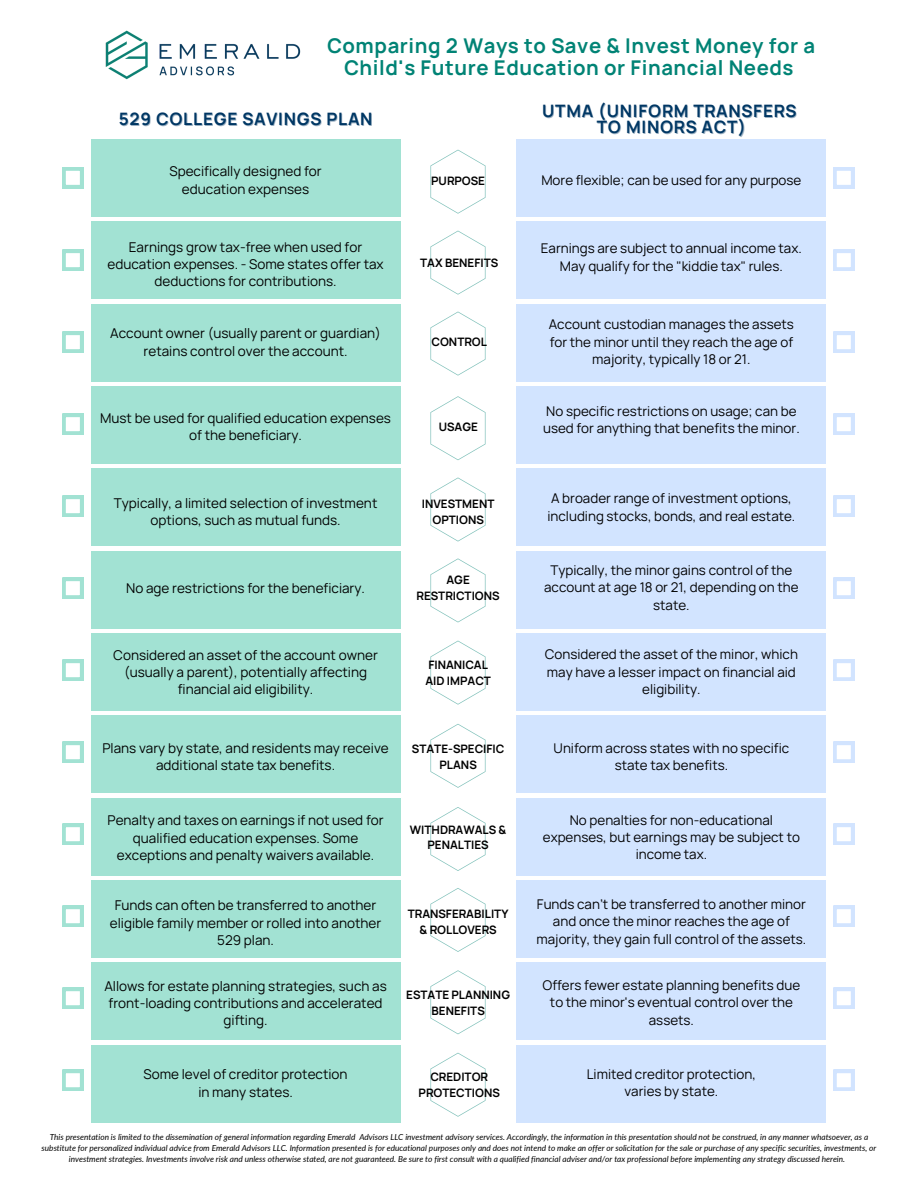
<style>
.page{position:relative;width:918px;height:1188px;background:#fff}
.page>*{position:absolute;margin:0;border:0;box-sizing:border-box;transform-origin:0 0}
.t1{font:700 19.5px/22.5px "Manrope 3";letter-spacing:.03em;color:#008375;text-align:center}
.t2{font:700 16.5px "Manrope 3";letter-spacing:.045em;color:#003764}
.t3{font:12.9px/17.4px "Manrope 3";color:#000;text-align:center}
.t4{font:700 11.1px "Manrope 3";color:#000}
.t5{font:italic 8.25px/10.9px "Lato";color:#000;text-align:center}
</style>
<div class="page">
<svg style="left:833px;top:167px;width:21px;height:21px"></svg>
<svg style="left:833px;top:250px;width:21px;height:21px"></svg>
<svg style="left:833px;top:332px;width:21px;height:21px"></svg>
<svg style="left:833px;top:414px;width:21px;height:21px"></svg>
<svg style="left:833px;top:496px;width:21px;height:21px"></svg>
<svg style="left:833px;top:578px;width:21px;height:21px"></svg>
<svg style="left:833px;top:660px;width:21px;height:21px"></svg>
<svg style="left:833px;top:742px;width:21px;height:21px"></svg>
<svg style="left:833px;top:824px;width:21px;height:21px"></svg>
<svg style="left:833px;top:906px;width:21px;height:21px"></svg>
<svg style="left:833px;top:988px;width:21px;height:21px"></svg>
<svg style="left:833px;top:1070px;width:21px;height:21px"></svg>
<div style="left:516px;top:221px;width:309px;height:78px;background:#d2e4ff"></div>
<div style="left:516px;top:304px;width:309px;height:78px;background:#d2e4ff"></div>
<div style="left:516px;top:386px;width:309px;height:78px;background:#d2e4ff"></div>
<div style="left:516px;top:468px;width:309px;height:78px;background:#d2e4ff"></div>
<div style="left:516px;top:551px;width:309px;height:78px;background:#d2e4ff"></div>
<div style="left:516px;top:715px;width:309px;height:78px;background:#d2e4ff"></div>
<div style="left:516px;top:633px;width:309px;height:78px;background:#d2e4ff"></div>
<div style="left:516px;top:798px;width:309px;height:78px;background:#d2e4ff"></div>
<div style="left:516px;top:880px;width:309px;height:78px;background:#d2e4ff"></div>
<div style="left:516px;top:962px;width:309px;height:78px;background:#d2e4ff"></div>
<div style="left:516px;top:1045px;width:309px;height:77px;background:#d2e4ff"></div>
<div style="left:516px;top:139px;width:309px;height:78px;background:#d2e4ff"></div>
<div style="left:91px;top:221px;width:309px;height:78px;background:#a2e2d3"></div>
<div style="left:91px;top:304px;width:309px;height:78px;background:#a2e2d3"></div>
<div style="left:91px;top:386px;width:309px;height:78px;background:#a2e2d3"></div>
<div style="left:91px;top:468px;width:309px;height:78px;background:#a2e2d3"></div>
<div style="left:91px;top:551px;width:309px;height:78px;background:#a2e2d3"></div>
<div style="left:91px;top:715px;width:309px;height:78px;background:#a2e2d3"></div>
<div style="left:91px;top:633px;width:309px;height:78px;background:#a2e2d3"></div>
<div style="left:91px;top:798px;width:309px;height:78px;background:#a2e2d3"></div>
<div style="left:91px;top:880px;width:309px;height:78px;background:#a2e2d3"></div>
<div style="left:91px;top:962px;width:309px;height:78px;background:#a2e2d3"></div>
<div style="left:91px;top:1045px;width:309px;height:77px;background:#a2e2d3"></div>
<div style="left:91px;top:139px;width:309px;height:78px;background:#a2e2d3"></div>
<svg style="left:62px;top:167px;width:21px;height:21px"></svg>
<svg style="left:62px;top:250px;width:21px;height:21px"></svg>
<svg style="left:62px;top:332px;width:21px;height:21px"></svg>
<svg style="left:62px;top:414px;width:21px;height:21px"></svg>
<svg style="left:62px;top:496px;width:21px;height:21px"></svg>
<svg style="left:62px;top:578px;width:21px;height:21px"></svg>
<svg style="left:62px;top:660px;width:21px;height:21px"></svg>
<svg style="left:62px;top:742px;width:21px;height:21px"></svg>
<svg style="left:62px;top:824px;width:21px;height:21px"></svg>
<svg style="left:62px;top:906px;width:21px;height:21px"></svg>
<svg style="left:62px;top:988px;width:21px;height:21px"></svg>
<svg style="left:62px;top:1070px;width:21px;height:21px"></svg>
<svg style="left:430px;top:150px;width:56px;height:64px"></svg>
<svg style="left:430px;top:231px;width:56px;height:64px"></svg>
<svg style="left:430px;top:311px;width:56px;height:65px"></svg>
<svg style="left:430px;top:396px;width:56px;height:64px"></svg>
<svg style="left:430px;top:724px;width:56px;height:64px"></svg>
<svg style="left:430px;top:807px;width:56px;height:64px"></svg>
<svg style="left:430px;top:888px;width:56px;height:64px"></svg>
<svg style="left:430px;top:970px;width:56px;height:64px"></svg>
<svg style="left:430px;top:1053px;width:56px;height:64px"></svg>
<svg style="left:430px;top:477px;width:56px;height:65px"></svg>
<svg style="left:430px;top:558px;width:56px;height:65px"></svg>
<svg style="left:430px;top:641px;width:56px;height:64px"></svg>
<img style="left:105px;top:30px;width:196px;height:50px">
<p class="t1" style="left:327px;top:34px;width:490px">Comparing 2 Ways to Save &amp; Invest Money for a<br>Child's Future Education or Financial Needs</p>
<p class="t2" style="left:119px;top:107px;width:255px">529 COLLEGE SAVINGS PLAN</p>
<p class="t2" style="left:542px;top:100px;width:256px">UTMA (UNIFORM TRANSFERS</p>
<p class="t2" style="left:597px;top:115px;width:151px">TO MINORS ACT)</p>
<p class="t3" style="left:169px;top:163px;width:154px">Specifically designed for</p>
<p class="t3" style="left:182px;top:180px;width:129px">education expenses</p>
<p class="t3" style="left:107px;top:238px;width:278px">Earnings grow tax-free when used for education expenses. - Some states offer tax deductions for contributions.</p>
<p class="t3" style="left:110px;top:325px;width:272px">Account owner (usually parent or guardian) retains control over the account.</p>
<p class="t4" style="left:431px;top:173px;width:55px">PURPOSE</p>
<p class="t4" style="left:420px;top:255px;width:80px">TAX BENEFITS</p>
<p class="t4" style="left:432px;top:334px;width:57px">CONTROL</p>
<p class="t3" style="left:100px;top:410px;width:292px">Must be used for qualified education expenses of the beneficiary.</p>
<p class="t4" style="left:439px;top:419px;width:41px">USAGE</p>
<p class="t3" style="left:114px;top:495px;width:265px">Typically, a limited selection of investment options, such as mutual funds.</p>
<p class="t3" style="left:126px;top:579px;width:240px">No age restrictions for the beneficiary.</p>
<p class="t4" style="left:422px;top:496px;width:74px">INVESTMENT</p>
<p class="t4" style="left:432px;top:512px;width:53px">OPTIONS</p>
<p class="t4" style="left:446px;top:572px;width:25px">AGE</p>
<p class="t4" style="left:417px;top:588px;width:85px">RESTRICTIONS</p>
<p class="t3" style="left:113px;top:646px;width:266px">Considered an asset of the account owner (usually a parent), potentially affecting financial aid eligibility.</p>
<p class="t3" style="left:102px;top:740px;width:288px">Plans vary by state, and residents may receive additional state tax benefits.</p>
<p class="t3" style="left:108px;top:812px;width:278px">Penalty and taxes on earnings if not used for qualified education expenses. Some exceptions and penalty waivers available.</p>
<p class="t3" style="left:110px;top:897px;width:273px">Funds can often be transferred to another eligible family member or rolled into another<br>529 plan.</p>
<p class="t3" style="left:104px;top:977px;width:284px">Allows for estate planning strategies, such as front-loading contributions and accelerated gifting.</p>
<p class="t3" style="left:144px;top:1066px;width:206px">Some level of creditor protection</p>
<p class="t3" style="left:198px;top:1083px;width:96px">in many states.</p>
<p class="t4" style="left:428px;top:657px;width:61px">FINANICAL</p>
<p class="t4" style="left:425px;top:673px;width:67px">AID IMPACT</p>
<p class="t4" style="left:412px;top:741px;width:94px">STATE-SPECIFIC</p>
<p class="t4" style="left:440px;top:757px;width:39px">PLANS</p>
<p class="t4" style="left:410px;top:822px;width:98px">WITHDRAWALS &amp;</p>
<p class="t4" style="left:428px;top:838px;width:63px">PENALTIES</p>
<p class="t4" style="left:408px;top:906px;width:102px">TRANSFERABILITY</p>
<p class="t4" style="left:420px;top:922px;width:79px">&amp; ROLLOVERS</p>
<p class="t4" style="left:406px;top:987px;width:105px">ESTATE PLANNING</p>
<p class="t4" style="left:432px;top:1003px;width:55px">BENEFITS</p>
<p class="t4" style="left:430px;top:1069px;width:59px">CREDITOR</p>
<p class="t4" style="left:419px;top:1085px;width:83px">PROTECTIONS</p>
<p class="t3" style="left:541px;top:171px;width:262px">More flexible; can be used for any purpose</p>
<p class="t3" style="left:541px;top:240px;width:262px">Earnings are subject to annual income tax.<br>May qualify for the "kiddie tax" rules.</p>
<p class="t3" style="left:549px;top:316px;width:247px">Account custodian manages the assets for the minor until they reach the age of majority, typically 18 or 21.</p>
<p class="t3" style="left:543px;top:402px;width:258px;text-align:left">No specific restrictions on usage; can be used for anything that benefits the minor.</p>
<p class="t3" style="left:547px;top:490px;width:249px;text-align:left">A broader range of investment options, including stocks, bonds, and real estate.</p>
<p class="t3" style="left:544px;top:561px;width:256px">Typically, the minor gains control of the account at age 18 or 21, depending on the state.</p>
<p class="t3" style="left:545px;top:646px;width:255px">Considered the asset of the minor, which may have a lesser impact on financial aid eligibility.</p>
<p class="t3" style="left:554px;top:739px;width:237px">Uniform across states with no specific state tax benefits.</p>
<p class="t3" style="left:543px;top:811px;width:259px">No penalties for non-educational expenses, but earnings may be subject to income tax.</p>
<p class="t3" style="left:537px;top:895px;width:271px">Funds can’t be transferred to another minor and once the minor reaches the age of majority, they gain full control of the assets.</p>
<p class="t3" style="left:543px;top:976px;width:259px">Offers fewer estate planning benefits due to the minor's eventual control over the assets.</p>
<p class="t3" style="left:587px;top:1065px;width:171px">Limited creditor protection,</p>
<p class="t3" style="left:625px;top:1083px;width:95px">varies by state.</p>
<p class="t5" style="left:42px;top:1131px;width:836px">This presentation is limited to the dissemination of general information regarding Emerald Advisors LLC investment advisory services. Accordingly, the information in this presentation should not be construed, in any manner whatsoever, as a substitute for personalized individual advice from Emerald Advisors LLC. Information presented is for educational purposes only and does not intend to make an offer or solicitation for the sale or purchase of any specific securities, investments, or investment strategies. Investments involve risk and unless otherwise stated, are not guaranteed. Be sure to first consult with a qualified financial adviser and/or tax professional before implementing any strategy discussed herein.</p>
</div>
